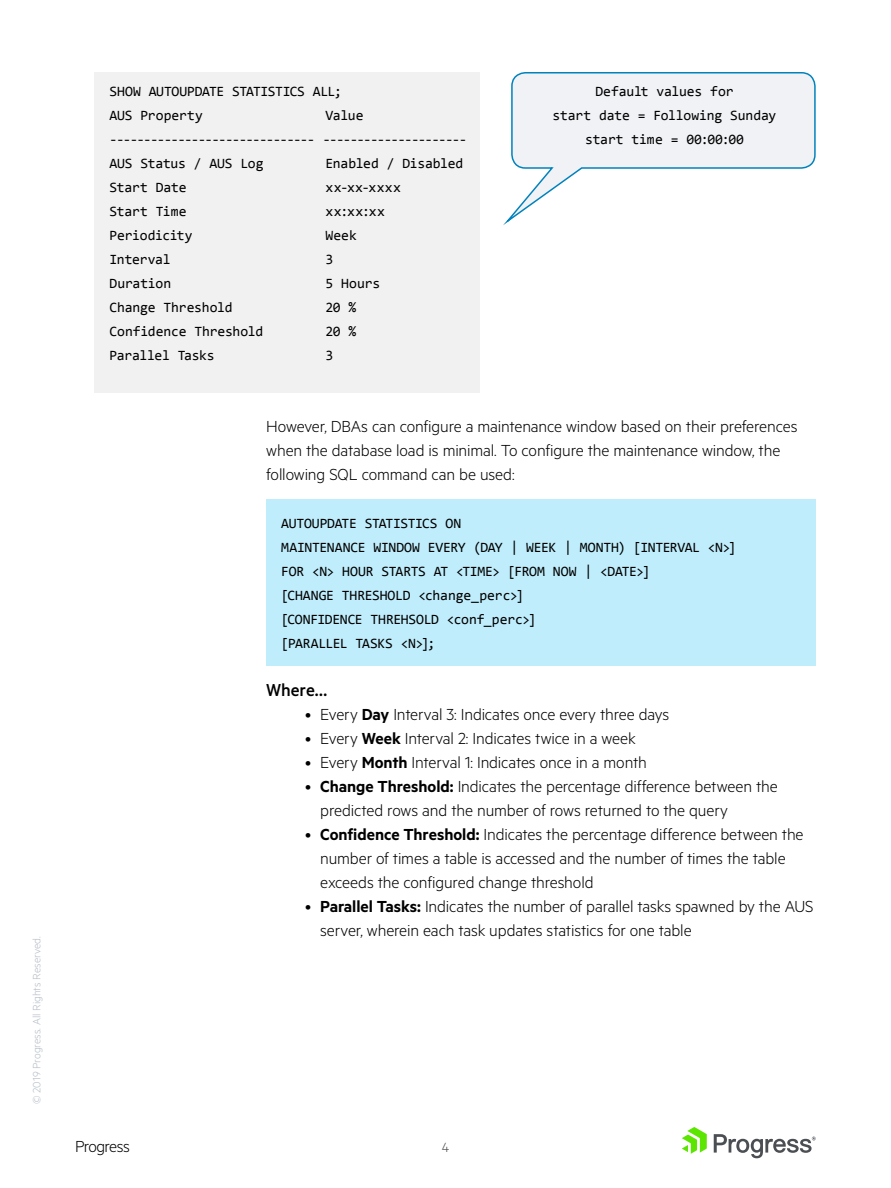
<style>
.page{position:relative;width:891px;height:1188px;background:#fff}
.page>*{position:absolute;margin:0;border:0;box-sizing:border-box;transform-origin:0 0}
.t1{font:500 19.5px "Metric";letter-spacing:-.005em;color:#000}
.t2{font:300 18px/24px "Metric";letter-spacing:-.01em;color:#000}
.t3{font:300 18px "Metric";letter-spacing:-.035em;color:#000}
.t4{font:300 15px "Metric";color:#4d4d4d}
.t5{font:14.25px/24px "Consolas";letter-spacing:-.015em;color:#000}
.t6{font:300 12px "Metric";color:#b4bdc6}
.s1{font-weight:600}
</style>
<div class="page">
<svg style="left:682px;top:1127px;width:25px;height:27px"></svg>
<svg style="left:714px;top:1134px;width:102px;height:24px"></svg>
<div style="left:95px;top:72px;width:385px;height:321px;background:#f1f1f2"></div>
<svg style="left:503px;top:72px;width:313px;height:153px"></svg>
<div style="left:266px;top:500px;width:550px;height:166px;background:#bfedfc"></div>
<p class="t6" style="left:30px;top:1104px;width:169px;rotate:-90deg">© 2019 Progress. All Rights Reserved.</p>
<p class="t5" style="left:110px;top:79px;width:234px">SHOW AUTOUPDATE STATISTICS ALL;<br>AUS Property</p>
<p class="t5" style="left:110px;top:103px;width:359px;text-indent:216px">Value ------------------------------ ---------------------<br>AUS Status / AUS Log</p>
<p class="t5" style="left:326px;top:151px;width:139px">Enabled / Disabled</p>
<p class="t5" style="left:110px;top:175px;width:78px">Start Date</p>
<p class="t5" style="left:326px;top:175px;width:77px">xx-xx-xxxx</p>
<p class="t5" style="left:110px;top:199px;width:79px">Start Time</p>
<p class="t5" style="left:326px;top:199px;width:61px">xx:xx:xx</p>
<p class="t5" style="left:110px;top:223px;width:84px">Periodicity</p>
<p class="t5" style="left:326px;top:223px;width:33px">Week</p>
<p class="t5" style="left:110px;top:247px;width:63px">Interval</p>
<p class="t5" style="left:326px;top:247px;width:9px">3</p>
<p class="t5" style="left:110px;top:271px;width:63px">Duration</p>
<p class="t5" style="left:326px;top:271px;width:56px">5 Hours</p>
<p class="t5" style="left:110px;top:295px;width:124px">Change Threshold</p>
<p class="t5" style="left:326px;top:295px;width:32px">20 %</p>
<p class="t5" style="left:110px;top:319px;width:155px">Confidence Threshold</p>
<p class="t5" style="left:326px;top:319px;width:32px">20 %</p>
<p class="t5" style="left:110px;top:343px;width:107px">Parallel Tasks</p>
<p class="t5" style="left:326px;top:343px;width:9px">3</p>
<p class="t5" style="left:553px;top:79px;width:225px;text-align:center">Default values for<br>start date = Following Sunday start time = 00:00:00</p>
<p class="t2" style="left:266px;top:414px;width:533px">However, DBAs can configure a maintenance window based on their preferences when the database load is minimal. To configure the maintenance window, the following SQL command can be used:</p>
<p class="t5" style="left:281px;top:511px;width:456px">AUTOUPDATE STATISTICS ON<br>MAINTENANCE WINDOW EVERY (DAY | WEEK | MONTH) [INTERVAL &lt;N&gt;] FOR &lt;N&gt; HOUR STARTS AT &lt;TIME&gt; [FROM NOW | &lt;DATE&gt;]<br>[CHANGE THRESHOLD &lt;change_perc&gt;]<br>[CONFIDENCE THREHSOLD &lt;conf_perc&gt;]<br>[PARALLEL TASKS &lt;N&gt;];</p>
<p class="t1" style="left:266px;top:679px;width:63px">Where…</p>
<p class="t2" style="left:305px;top:702px;width:366px">• Every <span class="s1">Day</span> Interval 3: Indicates once every three days</p>
<p class="t2" style="left:305px;top:726px;width:332px">• Every <span class="s1">Week</span> Interval 2: Indicates twice in a week</p>
<p class="t2" style="left:305px;top:750px;width:343px">• Every <span class="s1">Month</span> Interval 1: Indicates once in a month</p>
<p class="t2" style="left:320px;top:774px;width:459px;text-indent:-15px">• <span class="s1">Change Threshold:</span> Indicates the percentage difference between the predicted rows and the number of rows returned to the query</p>
<p class="t2" style="left:320px;top:822px;width:485px;text-indent:-15px">• <span class="s1">Confidence Threshold:</span> Indicates the percentage difference between the number of times a table is accessed and the number of times the table exceeds the configured change threshold</p>
<p class="t2" style="left:320px;top:894px;width:495px;text-indent:-15px">• <span class="s1">Parallel Tasks:</span> Indicates the number of parallel tasks spawned by the AUS server, wherein each task updates statistics for one table</p>
<p class="t3" style="left:75px;top:1136px;width:56px">Progress</p>
<p class="t4" style="left:442px;top:1139px;width:9px">4</p>
</div>
